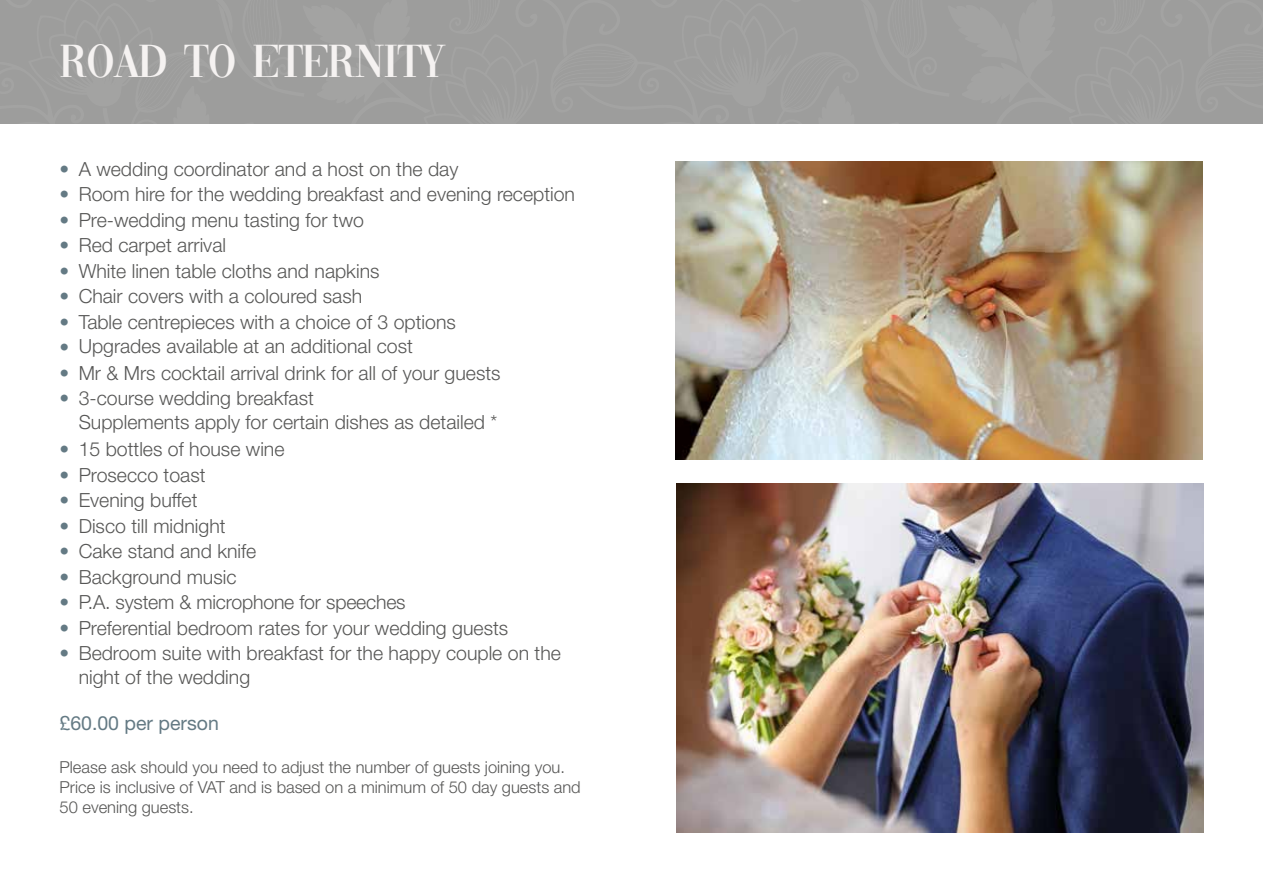
<style>
.page{position:relative;width:1263px;height:893px;background:#fff}
.page>*{position:absolute;margin:0;border:0;box-sizing:border-box;transform-origin:0 0}
.t1{font:48px "Vogue";letter-spacing:-.025em;color:#f5f2f1}
.t2{font:300 19.5px/24px "Helvetica Neue LT Std";color:#575756}
.t3{font:19.5px "Helvetica Neue LT Std";color:#647a84}
.t4{font:300 16.5px/19.8px "Helvetica Neue LT Std";color:#575756}
.s1{color:#647a84}
</style>
<div class="page">
<div style="left:0;top:0;width:1263px;height:123px;background:#9d9d9c"></div>
<img style="left:676px;top:484px;width:527px;height:348px">
<img style="left:675px;top:162px;width:527px;height:297px">
<h1 class="t1" style="left:60px;top:44px;width:386px">ROAD TO ETERNITY</h1>
<p class="t2" style="left:60px;top:156px;width:400px"><span class="s1">•</span> A wedding coordinator and a host on the day</p>
<p class="t2" style="left:60px;top:182px;width:517px"><span class="s1">•</span> Room hire for the wedding breakfast and evening reception</p>
<p class="t2" style="left:60px;top:207px;width:306px"><span class="s1">•</span> Pre-wedding menu tasting for two</p>
<p class="t2" style="left:60px;top:233px;width:168px"><span class="s1">•</span> Red carpet arrival</p>
<p class="t2" style="left:60px;top:258px;width:321px"><span class="s1">•</span> White linen table cloths and napkins</p>
<p class="t2" style="left:60px;top:284px;width:304px"><span class="s1">•</span> Chair covers with a coloured sash</p>
<p class="t2" style="left:60px;top:309px;width:398px"><span class="s1">•</span> Table centrepieces with a choice of 3 options</p>
<p class="t2" style="left:60px;top:333px;width:355px"><span class="s1">•</span> Upgrades available at an additional cost</p>
<p class="t2" style="left:60px;top:360px;width:442px"><span class="s1">•</span> Mr &amp; Mrs cocktail arrival drink for all of your guests</p>
<p class="t2" style="left:79px;top:386px;width:420px;text-indent:-19px"><span class="s1">•</span> 3-course wedding breakfast<br>Supplements apply for certain dishes as detailed *</p>
<p class="t2" style="left:60px;top:437px;width:227px"><span class="s1">•</span> 15 bottles of house wine</p>
<p class="t2" style="left:60px;top:462px;width:147px"><span class="s1">•</span> Prosecco toast</p>
<p class="t2" style="left:60px;top:488px;width:139px"><span class="s1">•</span> Evening buffet</p>
<p class="t2" style="left:60px;top:513px;width:168px"><span class="s1">•</span> Disco till midnight</p>
<p class="t2" style="left:60px;top:539px;width:198px"><span class="s1">•</span> Cake stand and knife</p>
<p class="t2" style="left:60px;top:564px;width:178px"><span class="s1">•</span> Background music</p>
<p class="t2" style="left:60px;top:590px;width:348px"><span class="s1">•</span> P.A. system &amp; microphone for speeches</p>
<p class="t2" style="left:60px;top:615px;width:450px"><span class="s1">•</span> Preferential bedroom rates for your wedding guests</p>
<p class="t2" style="left:79px;top:641px;width:484px;line-height:23.4px;text-indent:-19px"><span class="s1">•</span> Bedroom suite with breakfast for the happy couple on the night of the wedding</p>
<p class="t3" style="left:60px;top:712px;width:161px">£60.00 per person</p>
<p class="t4" style="left:60px;top:757px;width:523px">Please ask should you need to adjust the number of guests joining you.<br>Price is inclusive of VAT and is based on a minimum of 50 day guests and<br>50 evening guests.</p>
</div>
